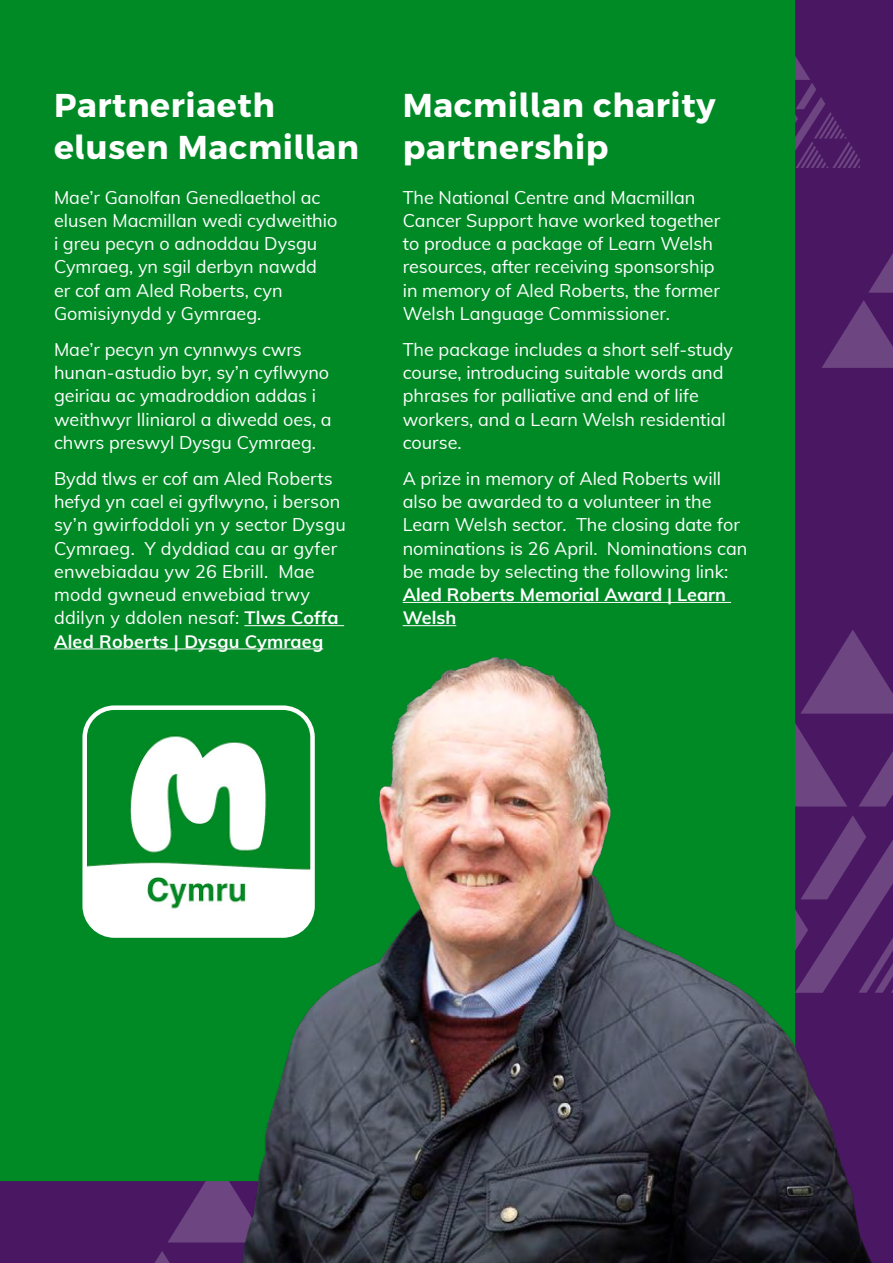
<style>
.page{position:relative;width:893px;height:1263px;background:#fff}
.page>*{position:absolute;margin:0;border:0;box-sizing:border-box;transform-origin:0 0}
.t1{font:700 33px/42px "Cymraeg";letter-spacing:.02em;color:#fff}
.t2{font:18px/23.2px "Muli";color:#fff}
.t3{font:700 18px/23.2px "Muli";color:#fff}
.s1{font-weight:700}
</style>
<div class="page">
<div style="left:795px;top:0;width:98px;height:1165px;background:#4a1863"></div>
<svg style="left:822px;top:300px;width:71px;height:68px"></svg>
<svg style="left:868px;top:253px;width:25px;height:40px"></svg>
<svg style="left:880px;top:673px;width:13px;height:41px"></svg>
<svg style="left:880px;top:752px;width:13px;height:241px"></svg>
<div style="left:0;top:1052px;width:893px;height:211px;background:#4a1863"></div>
<svg style="left:112px;top:1181px;width:109px;height:82px"></svg>
<div style="left:0;top:0;width:795px;height:1181px;background:#008a25"></div>
<svg style="left:795px;top:56px;width:65px;height:112px"></svg>
<hr style="left:244px;top:625px;width:100px;height:1px;background:#fff">
<hr style="left:54px;top:648px;width:269px;height:1px;background:#fff">
<hr style="left:403px;top:602px;width:328px;height:1px;background:#fff">
<hr style="left:403px;top:625px;width:53px;height:1px;background:#fff">
<img style="left:85px;top:708px;width:136px;height:227px">
<div style="left:82px;top:705px;width:233px;height:233px;border:4px solid #fff;border-radius:30px"></div>
<img style="left:221px;top:628px;width:659px;height:635px">
<h1 class="t1" style="left:54px;top:85px;width:307px">Partneriaeth elusen Macmillan</h1>
<p class="t2" style="left:54px;top:185px;width:285px">Mae’r Ganolfan Genedlaethol ac elusen Macmillan wedi cydweithio i greu pecyn o adnoddau Dysgu<br>Cymraeg, yn sgil derbyn nawdd er cof am Aled Roberts, cyn<br>Gomisiynydd y Gymraeg.</p>
<p class="t2" style="left:54px;top:337px;width:279px">Mae’r pecyn yn cynnwys cwrs hunan-astudio byr, sy’n cyflwyno geiriau ac ymadroddion addas i weithwyr lliniarol a diwedd oes, a chwrs preswyl Dysgu Cymraeg.</p>
<p class="t2" style="left:54px;top:466px;width:293px">Bydd tlws er cof am Aled Roberts hefyd yn cael ei gyflwyno, i berson sy’n gwirfoddoli yn y sector Dysgu<br>Cymraeg. Y dyddiad cau ar gyfer enwebiadau yw 26 Ebrill. Mae modd gwneud enwebiad trwy ddilyn y ddolen nesaf: <span class="s1">Tlws Coffa<br>Aled Roberts | Dysgu Cymraeg</span></p>
<h1 class="t1" style="left:403px;top:85px;width:314px">Macmillan charity partnership</h1>
<p class="t2" style="left:403px;top:185px;width:319px">The National Centre and Macmillan Cancer Support have worked together to produce a package of Learn Welsh resources, after receiving sponsorship in memory of Aled Roberts, the former Welsh Language Commissioner.</p>
<p class="t2" style="left:403px;top:337px;width:332px">The package includes a short self-study course, introducing suitable words and phrases for palliative and end of life workers, and a Learn Welsh residential course.</p>
<p class="t2" style="left:403px;top:466px;width:346px">A prize in memory of Aled Roberts will also be awarded to a volunteer in the Learn Welsh sector. The closing date for nominations is 26 April. Nominations can be made by selecting the following link:</p>
<p class="t3" style="left:403px;top:582px;width:325px">Aled Roberts Memorial Award | Learn<br>Welsh</p>
</div>
